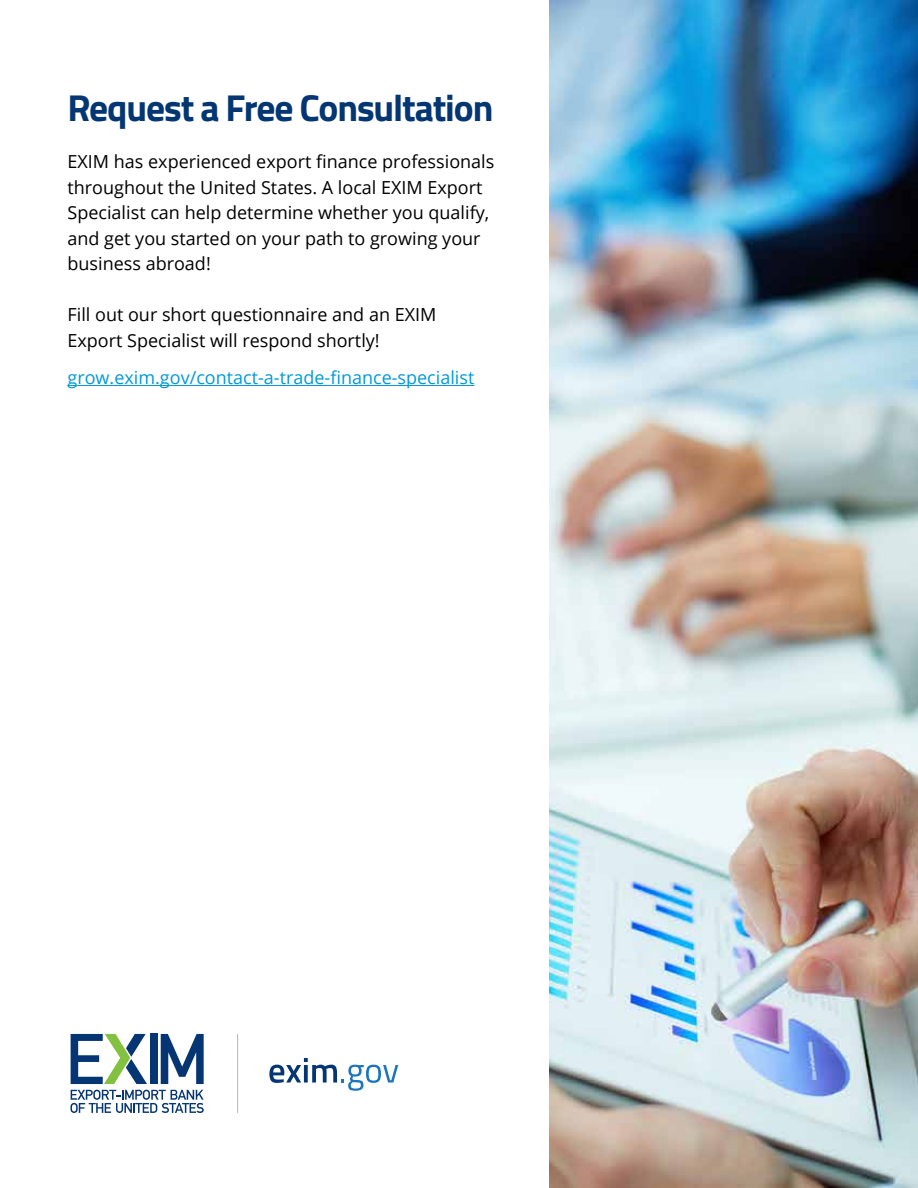
<style>
.page{position:relative;width:918px;height:1188px;background:#fff}
.page>*{position:absolute;margin:0;border:0;box-sizing:border-box;transform-origin:0 0}
.t1{font:700 37.5px "Titillium Web";letter-spacing:-.03em;color:#043673}
.t2{font:18px/25.5px "Open Sans";color:#000}
.t3{font:18px "Open Sans";color:#0099d8}
</style>
<div class="page">
<hr style="left:68px;top:385px;width:406px;height:1px;background:#0099d8">
<img style="left:549px;top:0;width:369px;height:1188px">
<svg style="left:70px;top:1090px;width:134px;height:23px"></svg>
<div style="left:150px;top:1034px;width:7px;height:50px;background:#053673"></div>
<svg style="left:161px;top:1034px;width:43px;height:50px"></svg>
<svg style="left:71px;top:1034px;width:76px;height:50px"></svg>
<svg style="left:269px;top:1058px;width:129px;height:33px"></svg>
<hr style="left:237px;top:1034px;width:1px;height:79px;background:#bdbfbf">
<h1 class="t1" style="left:68px;top:79px;width:427px">Request a Free Consultation</h1>
<p class="t2" style="left:68px;top:148px;width:428px">EXIM has experienced export finance professionals throughout the United States. A local EXIM Export Specialist can help determine whether you qualify, and get you started on your path to growing your business abroad!</p>
<p class="t2" style="left:68px;top:301px;width:370px">Fill out our short questionnaire and an EXIM<br>Export Specialist will respond shortly!</p>
<p class="t3" style="left:68px;top:365px;width:408px">grow.exim.gov/contact-a-trade-finance-specialist</p>
</div>
